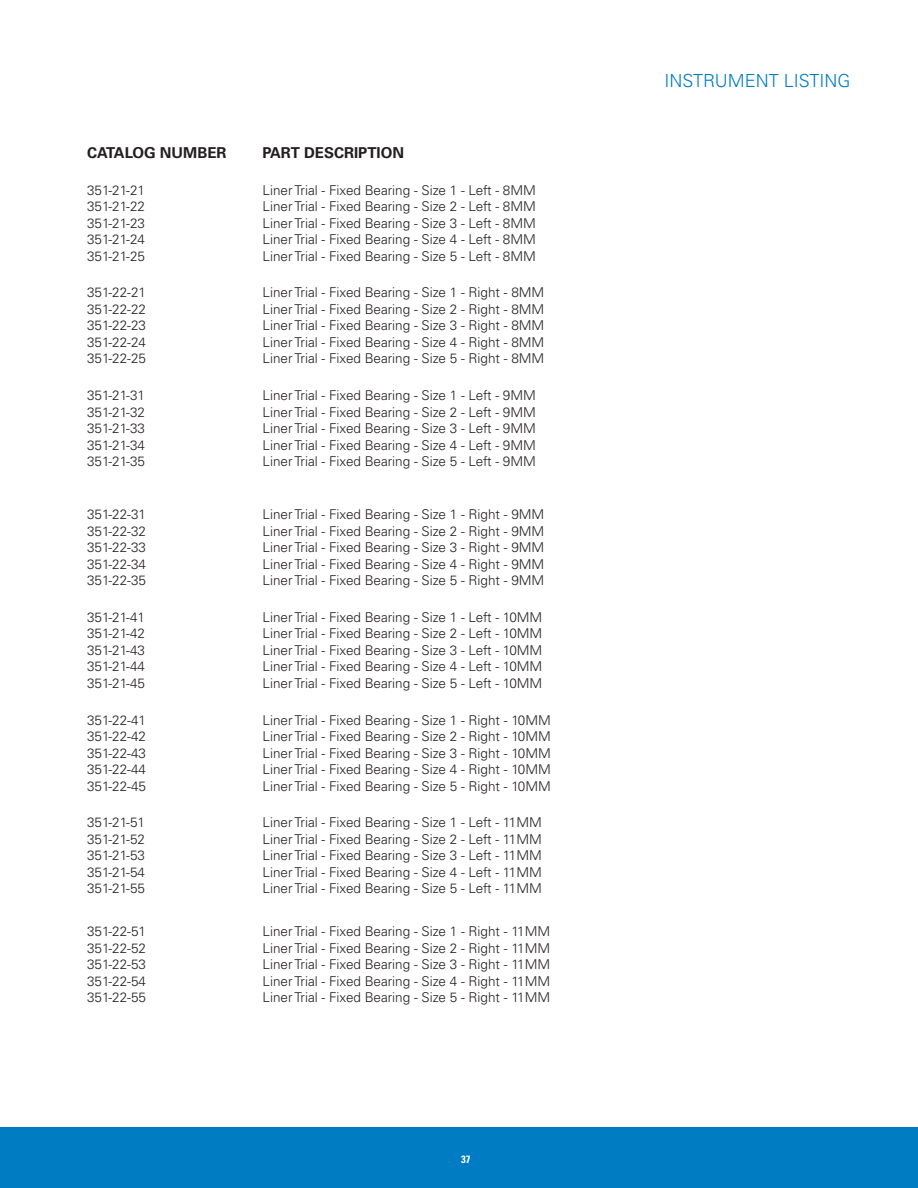
<style>
.page{position:relative;width:918px;height:1188px;background:#fff}
.page>*{position:absolute;margin:0;border:0;box-sizing:border-box;transform-origin:0 0}
.t1{font:300 18px "Univers LT Std";color:#007cc2}
.t2{font:700 15px "Univers LT Std";color:#231f20}
.t3{font:300 13.5px/16.5px "Univers LT Std";color:#231f20;text-align:justify}
.t4{font:700 condensed 10.5px "Univers LT Std";color:#fff}
</style>
<div class="page">
<div style="left:0;top:1127px;width:918px;height:61px;background:#007cc2"></div>
<p class="t2" style="left:87px;top:144px;width:141px">CATALOG NUMBER</p>
<p class="t2" style="left:262px;top:144px;width:143px">PART DESCRIPTION</p>
<p class="t3" style="left:87px;top:182px;width:60px">351-21-21<br>351-21-22<br>351-21-23<br>351-21-24<br>351-21-25</p>
<p class="t3" style="left:262px;top:182px;width:275px">Liner Trial - Fixed Bearing - Size 1 - Left - 8MM Liner Trial - Fixed Bearing - Size 2 - Left - 8MM Liner Trial - Fixed Bearing - Size 3 - Left - 8MM Liner Trial - Fixed Bearing - Size 4 - Left - 8MM Liner Trial - Fixed Bearing - Size 5 - Left - 8MM</p>
<p class="t3" style="left:87px;top:284px;width:61px">351-22-21<br>351-22-22<br>351-22-23<br>351-22-24<br>351-22-25</p>
<p class="t3" style="left:262px;top:284px;width:283px">Liner Trial - Fixed Bearing - Size 1 - Right - 8MM Liner Trial - Fixed Bearing - Size 2 - Right - 8MM Liner Trial - Fixed Bearing - Size 3 - Right - 8MM Liner Trial - Fixed Bearing - Size 4 - Right - 8MM Liner Trial - Fixed Bearing - Size 5 - Right - 8MM</p>
<p class="t3" style="left:87px;top:387px;width:60px">351-21-31<br>351-21-32<br>351-21-33<br>351-21-34<br>351-21-35</p>
<p class="t3" style="left:262px;top:387px;width:275px">Liner Trial - Fixed Bearing - Size 1 - Left - 9MM Liner Trial - Fixed Bearing - Size 2 - Left - 9MM Liner Trial - Fixed Bearing - Size 3 - Left - 9MM Liner Trial - Fixed Bearing - Size 4 - Left - 9MM Liner Trial - Fixed Bearing - Size 5 - Left - 9MM</p>
<p class="t3" style="left:87px;top:506px;width:61px">351-22-31<br>351-22-32<br>351-22-33<br>351-22-34<br>351-22-35</p>
<p class="t3" style="left:262px;top:506px;width:283px">Liner Trial - Fixed Bearing - Size 1 - Right - 9MM Liner Trial - Fixed Bearing - Size 2 - Right - 9MM Liner Trial - Fixed Bearing - Size 3 - Right - 9MM Liner Trial - Fixed Bearing - Size 4 - Right - 9MM Liner Trial - Fixed Bearing - Size 5 - Right - 9MM</p>
<p class="t3" style="left:87px;top:609px;width:60px">351-21-41<br>351-21-42<br>351-21-43<br>351-21-44<br>351-21-45</p>
<p class="t3" style="left:262px;top:609px;width:281px">Liner Trial - Fixed Bearing - Size 1 - Left - 10MM Liner Trial - Fixed Bearing - Size 2 - Left - 10MM Liner Trial - Fixed Bearing - Size 3 - Left - 10MM Liner Trial - Fixed Bearing - Size 4 - Left - 10MM Liner Trial - Fixed Bearing - Size 5 - Left - 10MM</p>
<p class="t3" style="left:87px;top:712px;width:61px">351-22-41<br>351-22-42<br>351-22-43<br>351-22-44<br>351-22-45</p>
<p class="t3" style="left:262px;top:712px;width:290px">Liner Trial - Fixed Bearing - Size 1 - Right - 10MM Liner Trial - Fixed Bearing - Size 2 - Right - 10MM Liner Trial - Fixed Bearing - Size 3 - Right - 10MM Liner Trial - Fixed Bearing - Size 4 - Right - 10MM Liner Trial - Fixed Bearing - Size 5 - Right - 10MM</p>
<p class="t3" style="left:87px;top:814px;width:60px">351-21-51<br>351-21-52<br>351-21-53<br>351-21-54<br>351-21-55</p>
<p class="t3" style="left:262px;top:814px;width:281px">Liner Trial - Fixed Bearing - Size 1 - Left - 11MM Liner Trial - Fixed Bearing - Size 2 - Left - 11MM Liner Trial - Fixed Bearing - Size 3 - Left - 11MM Liner Trial - Fixed Bearing - Size 4 - Left - 11MM Liner Trial - Fixed Bearing - Size 5 - Left - 11MM</p>
<p class="t3" style="left:87px;top:923px;width:61px">351-22-51<br>351-22-52<br>351-22-53<br>351-22-54<br>351-22-55</p>
<p class="t3" style="left:262px;top:923px;width:289px">Liner Trial - Fixed Bearing - Size 1 - Right - 11MM Liner Trial - Fixed Bearing - Size 2 - Right - 11MM Liner Trial - Fixed Bearing - Size 3 - Right - 11MM Liner Trial - Fixed Bearing - Size 4 - Right - 11MM Liner Trial - Fixed Bearing - Size 5 - Right - 11MM</p>
<p class="t4" style="left:461px;top:1153px;width:11px">37</p>
<h1 class="t1" style="left:665px;top:70px;width:187px">INSTRUMENT LISTING</h1>
</div>
